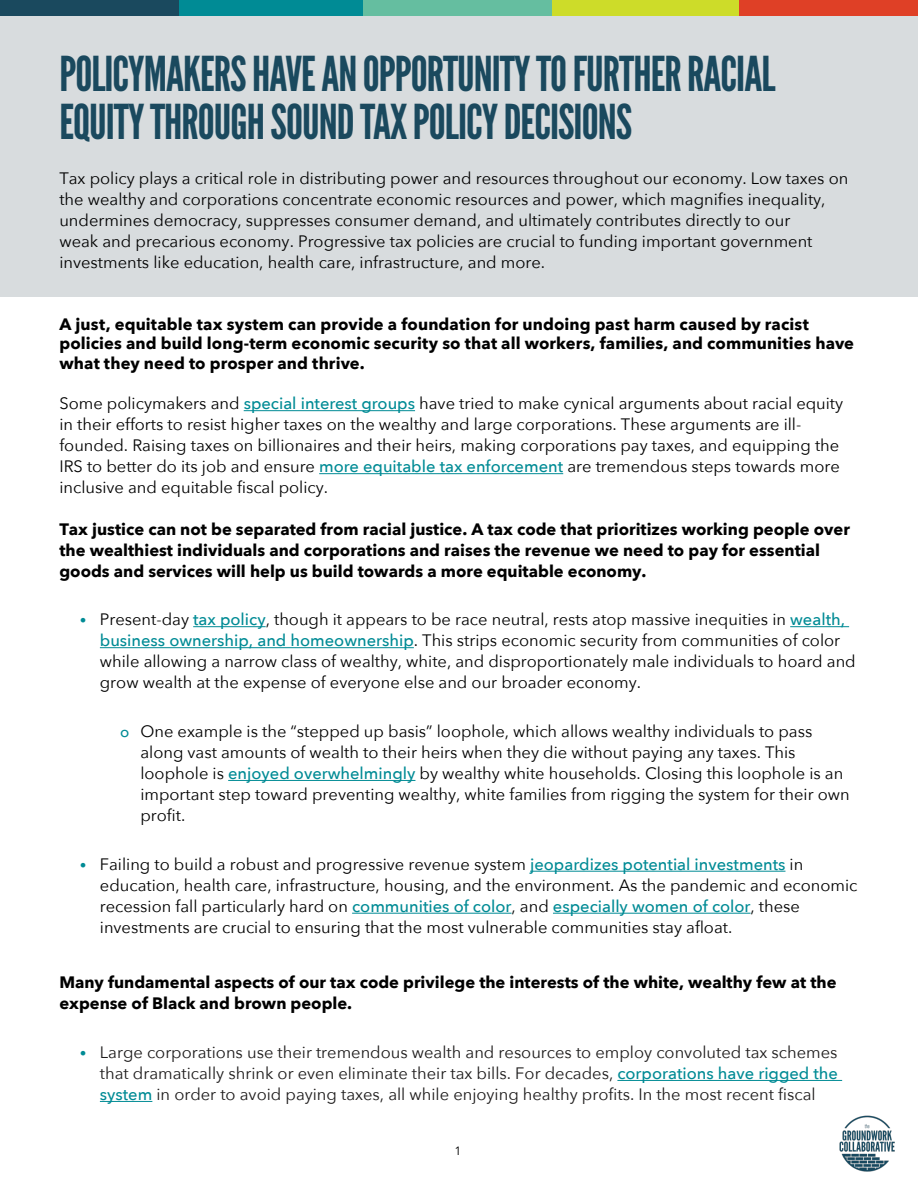
<style>
.page{position:relative;width:918px;height:1188px;background:#fff}
.page>*{position:absolute;margin:0;border:0;box-sizing:border-box;transform-origin:0 0}
.t1{font:48px/48px "League Gothic";letter-spacing:-.02em;color:#1a495e}
.t2{font:16.5px/21px "Avenir Next";color:#000}
.t3{font:700 16.5px/21px "Avenir Next";color:#000}
.t4{font:16.5px/21px "Avenir Next";color:#1d1b1b;text-align:justify}
.t5{font:12px "Avenir Next";color:#000}
.s1{font-weight:500;color:#008b95}
.s2{font-family:"Sentinel";font-weight:700;font-size:15px;color:#008b95}
.s3{font-weight:500;font-size:15px;color:#008b95}
</style>
<div class="page">
<div style="left:0;top:0;width:918px;height:297px;background:#d8dcde"></div>
<div style="left:0;top:0;width:179px;height:15px;background:#1a495e"></div>
<div style="left:551px;top:0;width:188px;height:15px;background:#cddc29"></div>
<div style="left:179px;top:0;width:189px;height:15px;background:#008b95"></div>
<div style="left:364px;top:0;width:188px;height:15px;background:#65bea0"></div>
<div style="left:739px;top:0;width:179px;height:15px;background:#df4026"></div>
<hr style="left:244px;top:410px;width:171px;height:1px;background:#008b95">
<hr style="left:319px;top:473px;width:244px;height:1px;background:#008b95">
<hr style="left:193px;top:626px;width:73px;height:1px;background:#008b95">
<hr style="left:790px;top:626px;width:59px;height:1px;background:#008b95">
<hr style="left:100px;top:647px;width:314px;height:1px;background:#008b95">
<hr style="left:228px;top:780px;width:187px;height:1px;background:#008b95">
<hr style="left:530px;top:871px;width:255px;height:1px;background:#008b95">
<hr style="left:352px;top:913px;width:160px;height:1px;background:#008b95">
<hr style="left:553px;top:913px;width:198px;height:1px;background:#008b95">
<hr style="left:617px;top:1080px;width:225px;height:1px;background:#008b95">
<hr style="left:100px;top:1101px;width:52px;height:1px;background:#008b95">
<img style="left:839px;top:1115px;width:56px;height:57px">
<h1 class="t1" style="left:59px;top:51px;width:718px">POLICYMAKERS HAVE AN OPPORTUNITY TO FURTHER RACIAL<br>EQUITY THROUGH SOUND TAX POLICY DECISIONS</h1>
<p class="t2" style="left:59px;top:167px;width:791px">Tax policy plays a critical role in distributing power and resources throughout our economy. Low taxes on the wealthy and corporations concentrate economic resources and power, which magnifies inequality, undermines democracy, suppresses consumer demand, and ultimately contributes directly to our<br>weak and precarious economy. Progressive tax policies are crucial to funding important government investments like education, health care, infrastructure, and more.</p>
<p class="t3" style="left:59px;top:314px;width:796px;line-height:19.5px">A just, equitable tax system can provide a foundation for undoing past harm caused by racist policies and build long-term economic security so that all workers, families, and communities have what they need to prosper and thrive.</p>
<p class="t2" style="left:59px;top:392px;width:785px">Some policymakers and <span class="s1">special interest groups</span> have tried to make cynical arguments about racial equity in their efforts to resist higher taxes on the wealthy and large corporations. These arguments are ill&shy;founded. Raising taxes on billionaires and their heirs, making corporations pay taxes, and equipping the IRS to better do its job and ensure <span class="s1">more equitable tax enforcement</span> are tremendous steps towards more inclusive and equitable fiscal policy.</p>
<p class="t3" style="left:59px;top:519px;width:792px">Tax justice can not be separated from racial justice. A tax code that prioritizes working people over the wealthiest individuals and corporations and raises the revenue we need to pay for essential goods and services will help us build towards a more equitable economy.</p>
<p class="t2" style="left:100px;top:609px;width:757px;text-indent:-20px"><span class="s2">•</span> Present-day <span class="s1">tax policy</span>, though it appears to be race neutral, rests atop massive inequities in <span class="s1">wealth, business ownership, and homeownership</span>. This strips economic security from communities of color while allowing a narrow class of wealthy, white, and disproportionately male individuals to hoard and grow wealth at the expense of everyone else and our broader economy.</p>
<p class="t2" style="left:140px;top:720px;width:711px;text-indent:-20px"><span class="s3">ο</span> One example is the “stepped up basis” loophole, which allows wealthy individuals to pass along vast amounts of wealth to their heirs when they die without paying any taxes. This loophole is <span class="s1">enjoyed overwhelmingly</span> by wealthy white households. Closing this loophole is an important step toward preventing wealthy, white families from rigging the system for their own profit.</p>
<p class="t2" style="left:100px;top:853px;width:759px;text-indent:-20px"><span class="s2">•</span> Failing to build a robust and progressive revenue system <span class="s1">jeopardizes potential investments</span> in education, health care, infrastructure, housing, and the environment. As the pandemic and economic recession fall particularly hard on <span class="s1">communities of color</span>, and <span class="s1">especially women of color</span>, these investments are crucial to ensuring that the most vulnerable communities stay afloat.</p>
<p class="t3" style="left:59px;top:972px;width:779px">Many fundamental aspects of our tax code privilege the interests of the white, wealthy few at the expense of Black and brown people.</p>
<p class="t4" style="left:100px;top:1041px;width:740px;text-indent:-20px"><span class="s2">•</span> Large corporations use their tremendous wealth and resources to employ convoluted tax schemes that dramatically shrink or even eliminate their tax bills. For decades, <span class="s1">corporations have rigged the system</span> in order to avoid paying taxes, all while enjoying healthy profits. In the most recent fiscal</p>
<p class="t5" style="left:454px;top:1140px;width:8px">1</p>
</div>
